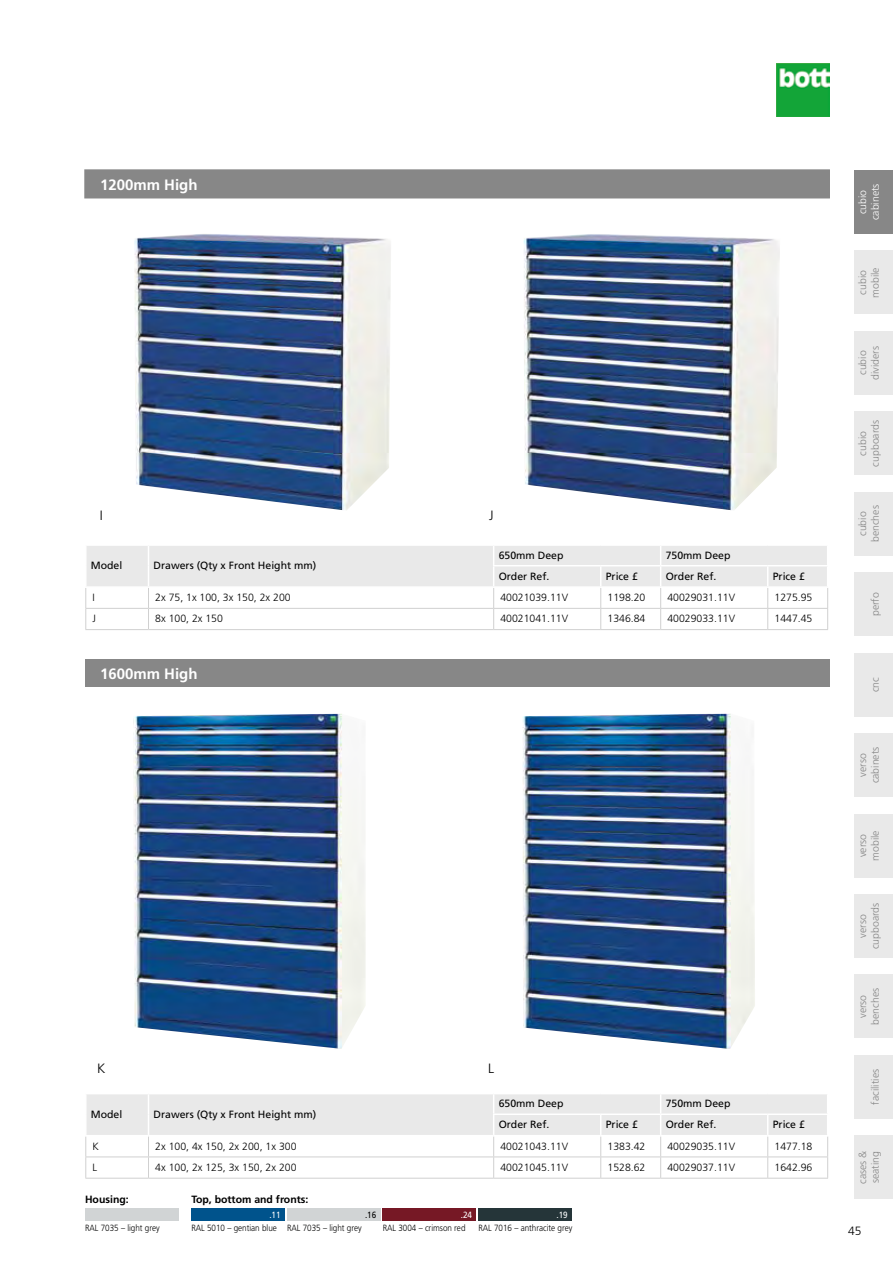
<style>
.page{position:relative;width:893px;height:1263px;background:#fff}
.page>*{position:absolute;margin:0;border:0;box-sizing:border-box;transform-origin:0 0}
.t1{font:700 15px "Frutiger LT Pro";color:#fff}
.t2{font:300 13.5px "Frutiger LT Pro";color:#000}
.t3{font:300 12px "Frutiger LT Pro";color:#000}
.t4{font:300 10.5px "Frutiger LT Pro";color:#000}
.t5{font:10.5px "Frutiger LT Pro";color:#000}
.t6{font:300 10.5px/12.6px "Frutiger LT Pro";color:#878787;text-align:center}
.t7{font:700 10.5px "Frutiger LT Pro";color:#000}
.t8{font:300 10.5px/12.6px "Frutiger LT Pro";color:#fff;text-align:center}
.t9{font:300 9px "Frutiger LT Pro";color:#000;scale:.9 1}
.t10{font:9px "Frutiger LT Pro";color:#fff;scale:.9 1}
.t11{font:9px "Frutiger LT Pro";color:#000;scale:.9 1}
</style>
<div class="page">
<img style="left:776px;top:64px;width:53px;height:53px">
<div style="left:84px;top:169px;width:746px;height:29px;background:#b0b0b0"></div>
<div style="left:855px;top:251px;width:38px;height:63px;background:#e9e9e9"></div>
<div style="left:855px;top:331px;width:38px;height:64px;background:#e9e9e9"></div>
<div style="left:855px;top:411px;width:38px;height:64px;background:#e9e9e9"></div>
<div style="left:855px;top:492px;width:38px;height:64px;background:#e9e9e9"></div>
<div style="left:855px;top:572px;width:38px;height:64px;background:#e9e9e9"></div>
<div style="left:855px;top:653px;width:38px;height:63px;background:#e9e9e9"></div>
<div style="left:855px;top:733px;width:38px;height:64px;background:#e9e9e9"></div>
<div style="left:855px;top:814px;width:38px;height:63px;background:#e9e9e9"></div>
<div style="left:855px;top:894px;width:38px;height:64px;background:#e9e9e9"></div>
<div style="left:855px;top:974px;width:38px;height:64px;background:#e9e9e9"></div>
<div style="left:855px;top:1055px;width:38px;height:64px;background:#e9e9e9"></div>
<div style="left:855px;top:1135px;width:38px;height:64px;background:#e9e9e9"></div>
<div style="left:191px;top:1208px;width:94px;height:12px;background:#00538c"></div>
<div style="left:478px;top:1208px;width:94px;height:12px;background:#253539"></div>
<div style="left:287px;top:1208px;width:94px;height:12px;background:#d1d4d5"></div>
<div style="left:85px;top:1208px;width:94px;height:12px;background:#d1d4d5"></div>
<div style="left:383px;top:1208px;width:93px;height:12px;background:#761825"></div>
<div style="left:855px;top:170px;width:38px;height:64px;background:#878787"></div>
<img style="left:133px;top:714px;width:233px;height:335px">
<img style="left:522px;top:713px;width:233px;height:336px">
<img style="left:134px;top:234px;width:257px;height:276px">
<img style="left:523px;top:234px;width:257px;height:276px">
<svg style="left:85px;top:546px;width:743px;height:84px"></svg>
<hr style="left:494px;top:586px;width:107px;height:2px;background:#fff">
<hr style="left:601px;top:586px;width:60px;height:2px;background:#fff">
<hr style="left:661px;top:586px;width:107px;height:2px;background:#fff">
<hr style="left:768px;top:586px;width:60px;height:2px;background:#fff">
<div style="left:85px;top:170px;width:744px;height:28px;background:#878787"></div>
<div style="left:85px;top:659px;width:744px;height:28px;background:#878787"></div>
<hr style="left:85px;top:1178px;width:64px;height:1px;background:#d0d0d0">
<hr style="left:149px;top:1178px;width:345px;height:1px;background:#d0d0d0">
<hr style="left:494px;top:1178px;width:107px;height:1px;background:#d0d0d0">
<hr style="left:601px;top:1178px;width:60px;height:1px;background:#d0d0d0">
<hr style="left:661px;top:1178px;width:107px;height:1px;background:#d0d0d0">
<hr style="left:768px;top:1178px;width:60px;height:1px;background:#d0d0d0">
<svg style="left:85px;top:1094px;width:743px;height:84px"></svg>
<hr style="left:494px;top:1135px;width:107px;height:1px;background:#fff">
<hr style="left:601px;top:1135px;width:60px;height:1px;background:#fff">
<hr style="left:661px;top:1135px;width:107px;height:1px;background:#fff">
<hr style="left:768px;top:1135px;width:60px;height:1px;background:#fff">
<h1 class="t1" style="left:100px;top:175px;width:99px">1200mm High</h1>
<p class="t2" style="left:100px;top:508px;width:4px">I</p>
<p class="t2" style="left:489px;top:508px;width:6px">J</p>
<p class="t5" style="left:91px;top:559px;width:33px">Model</p>
<p class="t5" style="left:154px;top:559px;width:164px">Drawers (Qty x Front Height mm)</p>
<p class="t5" style="left:499px;top:549px;width:66px">650mm Deep</p>
<p class="t5" style="left:666px;top:549px;width:66px">750mm Deep</p>
<p class="t5" style="left:499px;top:570px;width:52px">Order Ref.</p>
<p class="t5" style="left:606px;top:570px;width:34px">Price £</p>
<p class="t5" style="left:666px;top:570px;width:52px">Order Ref.</p>
<p class="t5" style="left:773px;top:570px;width:34px">Price £</p>
<p class="t4" style="left:93px;top:591px;width:4px">I</p>
<p class="t4" style="left:155px;top:591px;width:137px">2x 75, 1x 100, 3x 150, 2x 200</p>
<p class="t4" style="left:500px;top:591px;width:69px">40021039.11V</p>
<p class="t4" style="left:607px;top:591px;width:39px">1198.20</p>
<p class="t4" style="left:667px;top:591px;width:69px">40029031.11V</p>
<p class="t4" style="left:774px;top:591px;width:39px">1275.95</p>
<p class="t4" style="left:93px;top:612px;width:5px">J</p>
<p class="t4" style="left:155px;top:612px;width:69px">8x 100, 2x 150</p>
<p class="t4" style="left:500px;top:612px;width:69px">40021041.11V</p>
<p class="t4" style="left:607px;top:612px;width:39px">1346.84</p>
<p class="t4" style="left:667px;top:612px;width:69px">40029033.11V</p>
<p class="t4" style="left:774px;top:612px;width:39px">1447.45</p>
<h1 class="t1" style="left:100px;top:664px;width:99px">1600mm High</h1>
<p class="t2" style="left:97px;top:1061px;width:10px">K</p>
<p class="t2" style="left:488px;top:1061px;width:7px">L</p>
<p class="t5" style="left:91px;top:1108px;width:33px">Model</p>
<p class="t5" style="left:154px;top:1108px;width:164px">Drawers (Qty x Front Height mm)</p>
<p class="t5" style="left:499px;top:1097px;width:66px">650mm Deep</p>
<p class="t5" style="left:666px;top:1097px;width:66px">750mm Deep</p>
<p class="t5" style="left:499px;top:1118px;width:52px">Order Ref.</p>
<p class="t5" style="left:606px;top:1118px;width:34px">Price £</p>
<p class="t5" style="left:666px;top:1118px;width:52px">Order Ref.</p>
<p class="t5" style="left:773px;top:1118px;width:34px">Price £</p>
<p class="t4" style="left:93px;top:1140px;width:8px">K</p>
<p class="t4" style="left:155px;top:1140px;width:143px">2x 100, 4x 150, 2x 200, 1x 300</p>
<p class="t4" style="left:500px;top:1140px;width:69px">40021043.11V</p>
<p class="t4" style="left:607px;top:1140px;width:39px">1383.42</p>
<p class="t4" style="left:667px;top:1140px;width:69px">40029035.11V</p>
<p class="t4" style="left:774px;top:1140px;width:39px">1477.18</p>
<p class="t4" style="left:93px;top:1161px;width:6px">L</p>
<p class="t4" style="left:155px;top:1161px;width:143px">4x 100, 2x 125, 3x 150, 2x 200</p>
<p class="t4" style="left:500px;top:1161px;width:69px">40021045.11V</p>
<p class="t4" style="left:607px;top:1161px;width:39px">1528.62</p>
<p class="t4" style="left:667px;top:1161px;width:69px">40029037.11V</p>
<p class="t4" style="left:774px;top:1161px;width:39px">1642.96</p>
<p class="t7" style="left:85px;top:1193px;width:45px">Housing:</p>
<p class="t7" style="left:191px;top:1193px;width:119px">Top, bottom and fronts:</p>
<p class="t10" style="left:269px;top:1209px;width:14px">.11</p>
<p class="t11" style="left:365px;top:1209px;width:14px">.16</p>
<p class="t10" style="left:461px;top:1209px;width:14px">.24</p>
<p class="t10" style="left:556px;top:1209px;width:14px">.19</p>
<p class="t9" style="left:85px;top:1222px;width:85px">RAL 7035 – light grey</p>
<p class="t9" style="left:287px;top:1222px;width:85px">RAL 7035 – light grey</p>
<p class="t9" style="left:383px;top:1222px;width:94px">RAL 3004 – crimson red</p>
<p class="t9" style="left:478px;top:1222px;width:106px">RAL 7016 – anthracite grey</p>
<p class="t9" style="left:191px;top:1222px;width:97px">RAL 5010 – gentian blue</p>
<p class="t8" style="left:856px;top:220px;width:38px;rotate:-90deg">cubio cabinets</p>
<p class="t6" style="left:856px;top:298px;width:32px;text-align:left;rotate:-90deg">cubio mobile</p>
<p class="t6" style="left:856px;top:380px;width:35px;rotate:-90deg">cubio dividers</p>
<p class="t6" style="left:856px;top:467px;width:48px;rotate:-90deg">cubio cupboards</p>
<p class="t6" style="left:856px;top:542px;width:38px;rotate:-90deg">cubio benches</p>
<p class="t6" style="left:869px;top:616px;width:25px;rotate:-90deg">perfo</p>
<p class="t6" style="left:869px;top:692px;width:17px;rotate:-90deg">cnc</p>
<p class="t6" style="left:856px;top:783px;width:38px;rotate:-90deg">verso cabinets</p>
<p class="t6" style="left:856px;top:861px;width:32px;rotate:-90deg">verso mobile</p>
<p class="t6" style="left:856px;top:949px;width:48px;rotate:-90deg">verso cupboards</p>
<p class="t6" style="left:856px;top:1025px;width:38px;rotate:-90deg">verso benches</p>
<p class="t6" style="left:869px;top:1105px;width:37px;rotate:-90deg">facilities</p>
<p class="t6" style="left:856px;top:1184px;width:35px;text-align:left;rotate:-90deg">cases &amp; seating</p>
<p class="t3" style="left:848px;top:1224px;width:15px">45</p>
</div>
